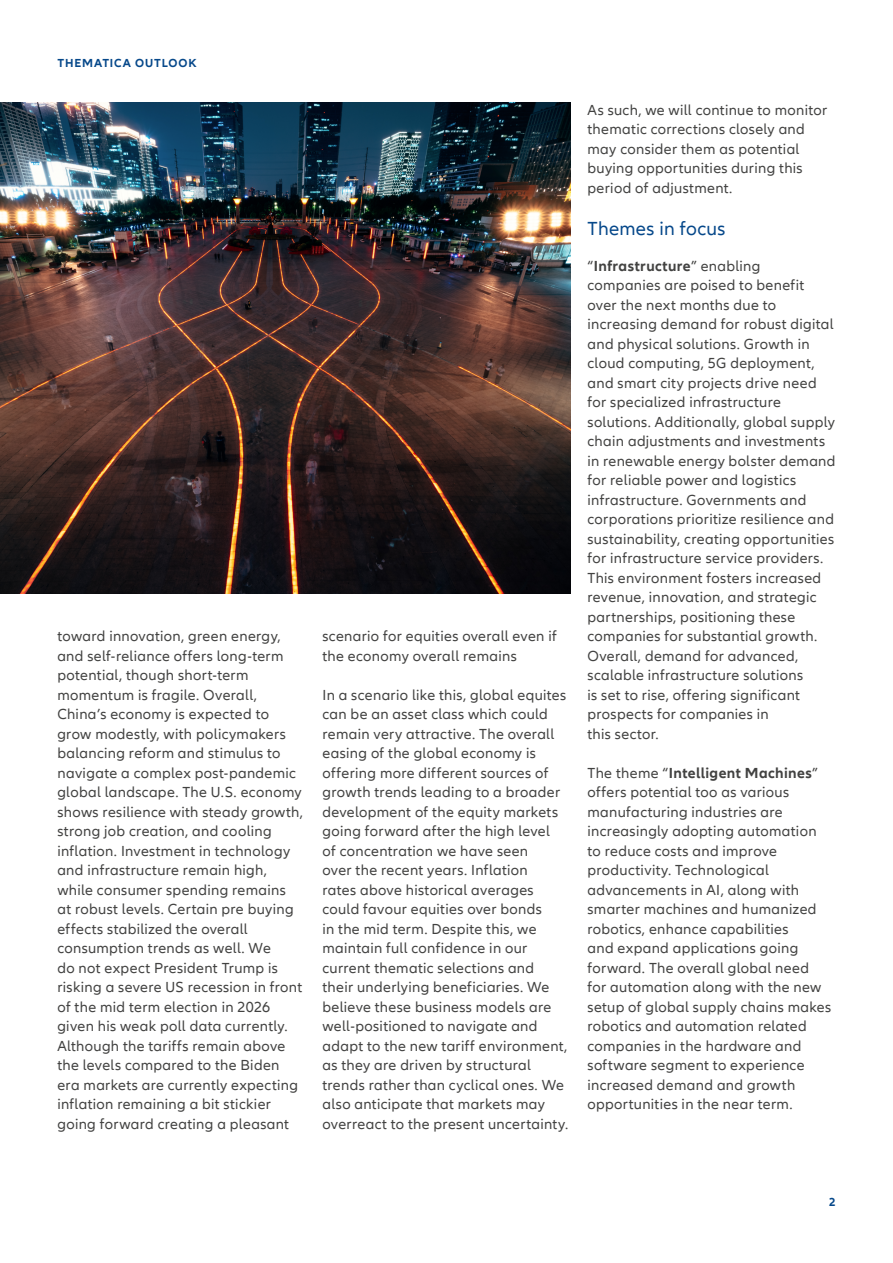
<style>
.page{position:relative;width:893px;height:1263px;background:#fff}
.page>*{position:absolute;margin:0;border:0;box-sizing:border-box;transform-origin:0 0}
.t1{font:19.5px "Allianz Neo";letter-spacing:.02em;color:#06488a}
.t2{font:15px/19.5px "Allianz Neo";letter-spacing:.025em;color:#424241}
.t3{font:700 12px "Allianz Neo";letter-spacing:.075em;color:#06488a}
.s1{font-weight:700}
</style>
<div class="page">
<img style="left:0;top:102px;width:570px;height:491px">
<p class="t3" style="left:57px;top:56px;width:141px">THEMATICA OUTLOOK</p>
<p class="t2" style="left:57px;top:627px;width:247px">toward innovation, green energy, and self-reliance offers long-term potential, though short-term momentum is fragile. Overall, China’s economy is expected to grow modestly, with policymakers balancing reform and stimulus to navigate a complex post-pandemic global landscape. The U.S. economy shows resilience with steady growth, strong job creation, and cooling inflation. Investment in technology and infrastructure remain high, while consumer spending remains at robust levels. Certain pre buying effects stabilized the overall consumption trends as well. We<br>do not expect President Trump is risking a severe US recession in front of the mid term election in 2026 given his weak poll data currently.<br>Although the tariffs remain above the levels compared to the Biden era markets are currently expecting inflation remaining a bit stickier going forward creating a pleasant</p>
<p class="t2" style="left:322px;top:627px;width:236px">scenario for equities overall even if the economy overall remains</p>
<p class="t2" style="left:322px;top:685px;width:247px">In a scenario like this, global equites can be an asset class which could remain very attractive. The overall easing of the global economy is offering more different sources of growth trends leading to a broader development of the equity markets going forward after the high level<br>of concentration we have seen<br>over the recent years. Inflation<br>rates above historical averages could favour equities over bonds<br>in the mid term. Despite this, we maintain full confidence in our current thematic selections and their underlying beneficiaries. We believe these business models are well-positioned to navigate and adapt to the new tariff environment, as they are driven by structural trends rather than cyclical ones. We also anticipate that markets may overreact to the present uncertainty.</p>
<p class="t2" style="left:587px;top:100px;width:241px">As such, we will continue to monitor thematic corrections closely and may consider them as potential buying opportunities during this period of adjustment.</p>
<h1 class="t1" style="left:587px;top:218px;width:139px">Themes in focus</h1>
<p class="t2" style="left:587px;top:256px;width:250px">“<span class="s1">Infrastructure</span>” enabling companies are poised to benefit over the next months due to increasing demand for robust digital and physical solutions. Growth in cloud computing, 5G deployment, and smart city projects drive need for specialized infrastructure solutions. Additionally, global supply chain adjustments and investments in renewable energy bolster demand for reliable power and logistics infrastructure. Governments and corporations prioritize resilience and sustainability, creating opportunities for infrastructure service providers.<br>This environment fosters increased revenue, innovation, and strategic partnerships, positioning these companies for substantial growth.<br>Overall, demand for advanced, scalable infrastructure solutions<br>is set to rise, offering significant prospects for companies in<br>this sector.</p>
<p class="t2" style="left:587px;top:763px;width:245px">The theme “<span class="s1">Intelligent Machines</span>” offers potential too as various manufacturing industries are increasingly adopting automation to reduce costs and improve productivity. Technological advancements in AI, along with smarter machines and humanized robotics, enhance capabilities<br>and expand applications going forward. The overall global need for automation along with the new setup of global supply chains makes robotics and automation related companies in the hardware and software segment to experience increased demand and growth opportunities in the near term.</p>
<p class="t3" style="left:829px;top:1194px;width:8px">2</p>
</div>
